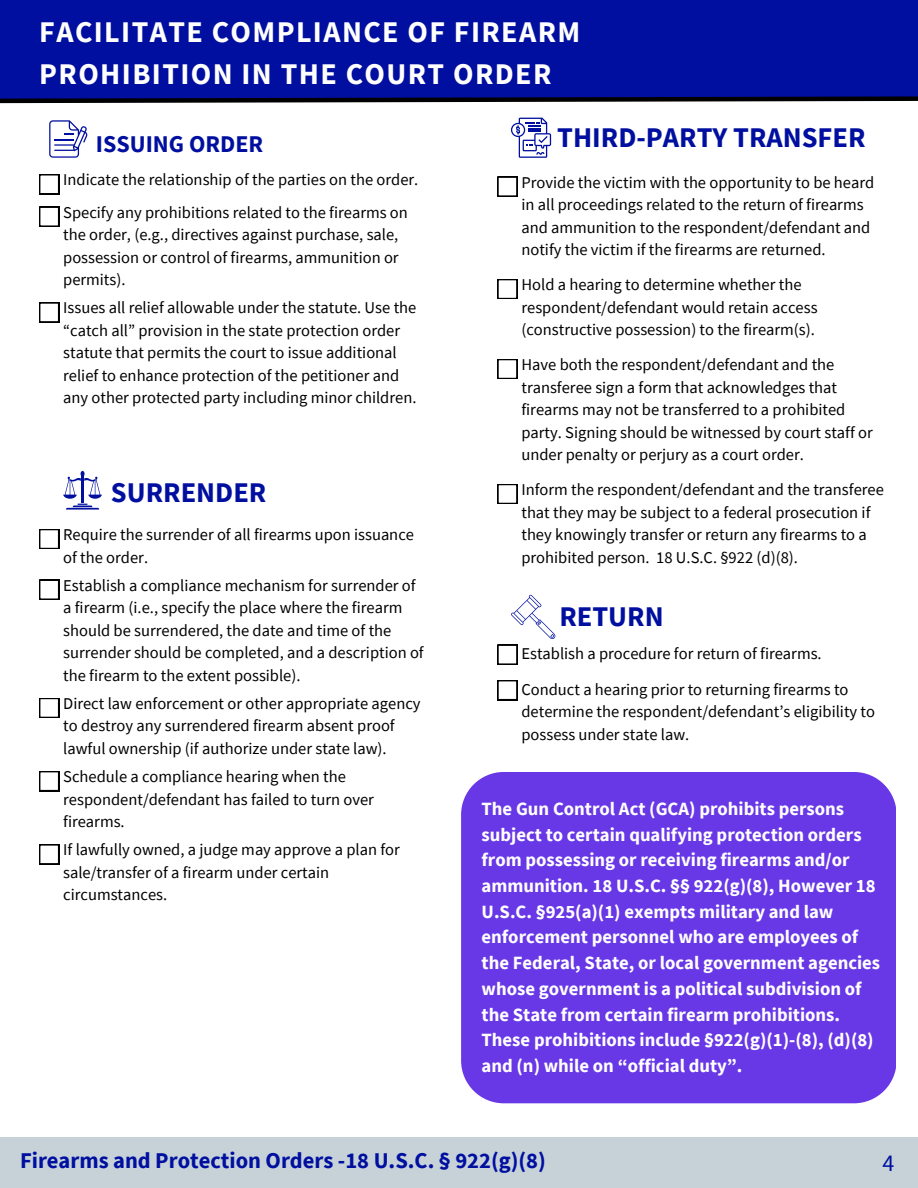
<style>
.page{position:relative;width:918px;height:1188px;background:#fff}
.page>*{position:absolute;margin:0;border:0;box-sizing:border-box;transform-origin:0 0}
.t1{font:700 30px/41.7px "Source Sans Pro";letter-spacing:.045em;color:#fff}
.t2{font:700 28.5px "Source Sans Pro";color:#000f9f}
.t3{font:700 24px "Source Sans Pro";color:#000f9f}
.t4{font:24px "Source Sans Pro";color:#000f9f}
.t5{font:700 22.5px "Source Sans Pro";color:#000f9f}
.t6{font:700 18.75px/25.7px "Source Sans Pro";color:#fff}
.t7{font:16.5px/22.5px "Source Sans Pro";color:#000}
</style>
<div class="page">
<svg style="left:498px;top:645px;width:19px;height:20px"></svg>
<svg style="left:498px;top:680px;width:19px;height:20px"></svg>
<svg style="left:511px;top:595px;width:44px;height:44px"></svg>
<div style="left:0;top:0;width:918px;height:100px;background:#000f9f"></div>
<div style="left:461px;top:772px;width:435px;height:331px;background:#6938e6;border-radius:43px"></div>
<svg style="left:0;top:96px;width:918px;height:8px"></svg>
<div style="left:0;top:1138px;width:918px;height:50px;background:#c6d2d8"></div>
<svg style="left:39px;top:174px;width:20px;height:20px"></svg>
<svg style="left:39px;top:207px;width:20px;height:20px"></svg>
<svg style="left:39px;top:303px;width:20px;height:19px"></svg>
<svg style="left:49px;top:120px;width:38px;height:37px"></svg>
<svg style="left:498px;top:177px;width:19px;height:20px"></svg>
<svg style="left:498px;top:279px;width:19px;height:20px"></svg>
<svg style="left:498px;top:359px;width:19px;height:20px"></svg>
<svg style="left:498px;top:484px;width:19px;height:20px"></svg>
<svg style="left:511px;top:118px;width:40px;height:40px"></svg>
<svg style="left:39px;top:529px;width:20px;height:20px"></svg>
<svg style="left:39px;top:580px;width:20px;height:20px"></svg>
<svg style="left:39px;top:698px;width:20px;height:20px"></svg>
<svg style="left:39px;top:771px;width:20px;height:20px"></svg>
<svg style="left:39px;top:844px;width:20px;height:20px"></svg>
<svg style="left:63px;top:471px;width:38px;height:38px"></svg>
<p class="t1" style="left:39px;top:10px;width:543px">FACILITATE COMPLIANCE OF FIREARM<br>PROHIBITION IN THE COURT ORDER</p>
<h1 class="t3" style="left:96px;top:129px;width:169px">ISSUING ORDER</h1>
<p class="t7" style="left:63px;top:168px;width:357px">Indicate the relationship of the parties on the order.</p>
<p class="t7" style="left:63px;top:201px;width:346px">Specify any prohibitions related to the firearms on the order, (e.g., directives against purchase, sale, possession or control of firearms, ammunition or permits).</p>
<p class="t7" style="left:63px;top:296px;width:355px">Issues all relief allowable under the statute. Use the “catch all” provision in the state protection order statute that permits the court to issue additional relief to enhance protection of the petitioner and any other protected party including minor children.</p>
<p class="t2" style="left:111px;top:474px;width:157px">SURRENDER</p>
<p class="t7" style="left:63px;top:523px;width:352px">Require the surrender of all firearms upon issuance of the order.</p>
<p class="t7" style="left:63px;top:574px;width:362px">Establish a compliance mechanism for surrender of a firearm (i.e., specify the place where the firearm should be surrendered, the date and time of the surrender should be completed, and a description of the firearm to the extent possible).</p>
<p class="t7" style="left:63px;top:692px;width:359px">Direct law enforcement or other appropriate agency to destroy any surrendered firearm absent proof lawful ownership (if authorize under state law).</p>
<p class="t7" style="left:63px;top:765px;width:312px">Schedule a compliance hearing when the respondent/defendant has failed to turn over firearms.</p>
<p class="t7" style="left:63px;top:838px;width:338px">If lawfully owned, a judge may approve a plan for sale/transfer of a firearm under certain circumstances.</p>
<p class="t2" style="left:557px;top:119px;width:310px">THIRD-PARTY TRANSFER</p>
<p class="t7" style="left:521px;top:171px;width:354px">Provide the victim with the opportunity to be heard in all proceedings related to the return of firearms and ammunition to the respondent/defendant and notify the victim if the firearms are returned.</p>
<p class="t7" style="left:521px;top:273px;width:298px">Hold a hearing to determine whether the respondent/defendant would retain access (constructive possession) to the firearm(s).</p>
<p class="t7" style="left:521px;top:353px;width:353px">Have both the respondent/defendant and the transferee sign a form that acknowledges that firearms may not be transferred to a prohibited party. Signing should be witnessed by court staff or under penalty or perjury as a court order.</p>
<p class="t7" style="left:521px;top:478px;width:364px">Inform the respondent/defendant and the transferee that they may be subject to a federal prosecution if they knowingly transfer or return any firearms to a prohibited person. 18 U.S.C. §922 (d)(8).</p>
<h2 class="t2" style="left:559px;top:598px;width:106px">RETURN</h2>
<h1 class="t7" style="left:521px;top:642px;width:302px">Establish a procedure for return of firearms.</h1>
<p class="t7" style="left:521px;top:678px;width:355px">Conduct a hearing prior to returning firearms to determine the respondent/defendant’s eligibility to possess under state law.</p>
<p class="t6" style="left:482px;top:796px;width:400px">The Gun Control Act (GCA) prohibits persons subject to certain qualifying protection orders from possessing or receiving firearms and/or ammunition. 18 U.S.C. §§ 922(g)(8), However 18<br>U.S.C. §925(a)(1) exempts military and law enforcement personnel who are employees of the Federal, State, or local government agencies whose government is a political subdivision of the State from certain firearm prohibitions.<br>These prohibitions include §922(g)(1)-(8), (d)(8) and (n) while on “official duty”.</p>
<p class="t5" style="left:20px;top:1146px;width:527px">Firearms and Protection Orders -18 U.S.C. § 922(g)(8)</p>
<p class="t4" style="left:883px;top:1148px;width:13px">4</p>
</div>
